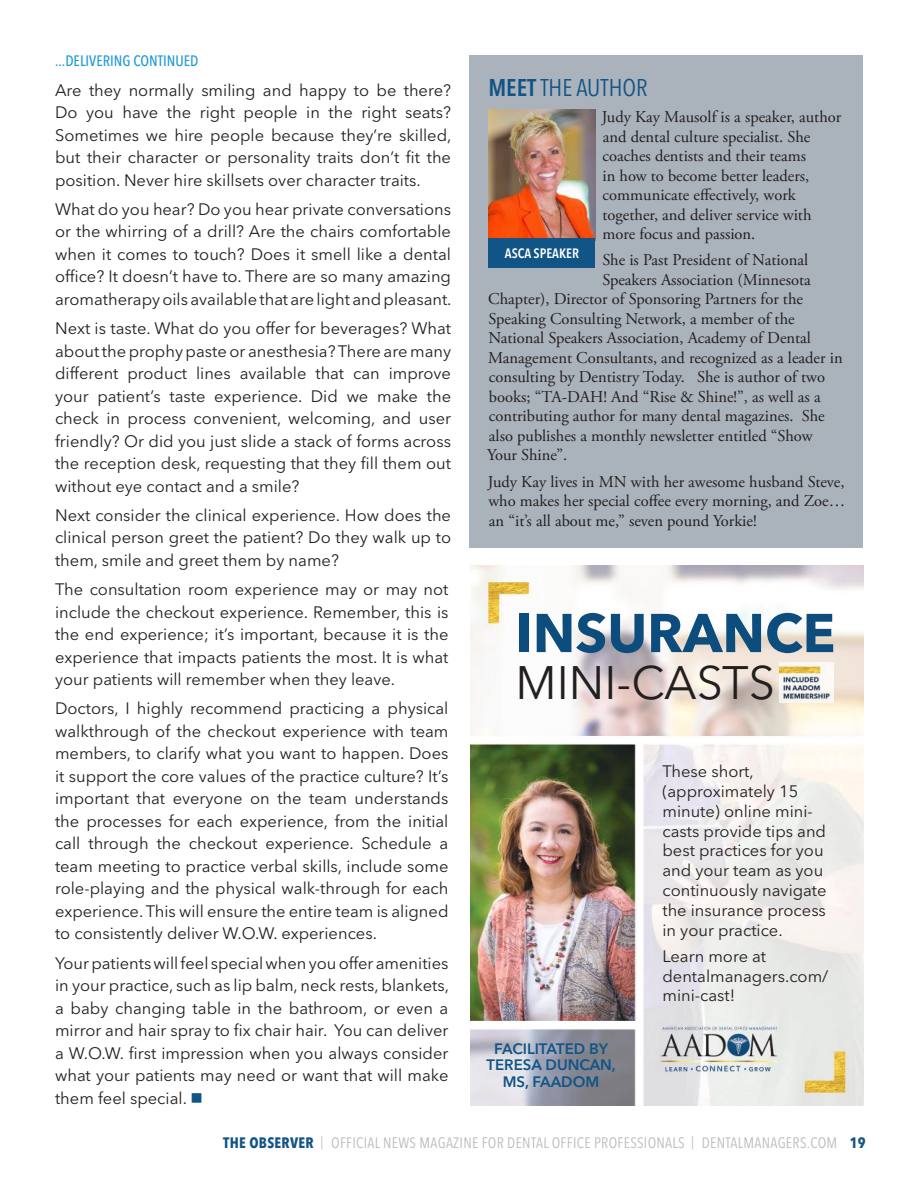
<style>
.page{position:relative;width:918px;height:1188px;background:#fff}
.page>*{position:absolute;margin:0;border:0;box-sizing:border-box;transform-origin:0 0}
.t1{font:700 54px "Avenir Next LT Pro";color:#0d4d7d}
.t2{font:46.5px "Avenir Next LT Pro";color:#241f1f}
.t3{font:condensed 24px "Avenir Next LT Pro";color:#115486}
.t4{font:16.5px/22.5px "Avenir Next LT Pro";color:#241f1f;text-align:justify}
.t5{font:16.5px/19.5px "Adobe Garamond Pro";color:#241f1f}
.t6{font:condensed 15px "Avenir Next LT Pro";letter-spacing:.02em;color:#babdbd}
.t7{font:600 15px/16.5px "Avenir Next LT Pro";color:#115486;text-align:center}
.t8{font:500 condensed 15px "Avenir Next LT Pro";color:#219ad6}
.t9{font:600 condensed 13.5px "Avenir Next LT Pro";color:#fff}
.s1{color:#115486}
.s2{font-weight:600}
.s3{font-weight:700;color:#115486}
.s4{font-stretch:normal;font-size:13.5px}
</style>
<div class="page">
<img style="left:470px;top:566px;width:393px;height:540px">
<img style="left:779px;top:662px;width:54px;height:41px">
<div style="left:470px;top:55px;width:393px;height:493px;background:#aab2bb"></div>
<img style="left:489px;top:110px;width:106px;height:129px">
<div style="left:489px;top:239px;width:106px;height:29px;background:#115486"></div>
<p class="t8" style="left:55px;top:52px;width:145px">...DELIVERING CONTINUED</p>
<p class="t4" style="left:55px;top:79px;width:398px">Are they normally smiling and happy to be there?<br>Do you have the right people in the right seats?<br>Sometimes we hire people because they’re skilled, but their character or personality traits don’t fit the position. Never hire skillsets over character traits.</p>
<p class="t4" style="left:55px;top:198px;width:398px">What do you hear? Do you hear private conversations or the whirring of a drill? Are the chairs comfortable when it comes to touch? Does it smell like a dental office? It doesn’t have to. There are so many amazing aromatherapy oils available that are light and pleasant.</p>
<p class="t4" style="left:55px;top:317px;width:398px">Next is taste. What do you offer for beverages? What about the prophy paste or anesthesia? There are many different product lines available that can improve your patient’s taste experience. Did we make the check in process convenient, welcoming, and user friendly? Or did you just slide a stack of forms across the reception desk, requesting that they fill them out without eye contact and a smile?</p>
<p class="t4" style="left:55px;top:504px;width:398px">Next consider the clinical experience. How does the clinical person greet the patient? Do they walk up to them, smile and greet them by name?</p>
<p class="t4" style="left:55px;top:578px;width:395px">The consultation room experience may or may not include the checkout experience. Remember, this is the end experience; it’s important, because it is the experience that impacts patients the most. It is what your patients will remember when they leave.</p>
<p class="t4" style="left:55px;top:697px;width:395px">Doctors, I highly recommend practicing a physical walkthrough of the checkout experience with team members, to clarify what you want to happen. Does it support the core values of the practice culture? It’s important that everyone on the team understands the processes for each experience, from the initial call through the checkout experience. Schedule a team meeting to practice verbal skills, include some role-playing and the physical walk-through for each experience. This will ensure the entire team is aligned to consistently deliver W.O.W. experiences.</p>
<p class="t4" style="left:55px;top:952px;width:395px">Your patients will feel special when you offer amenities in your practice, such as lip balm, neck rests, blankets, a baby changing table in the bathroom, or even a mirror and hair spray to fix chair hair. You can deliver a W.O.W. first impression when you always consider what your patients may need or want that will make them feel special. <span class="s1">■</span></p>
<h3 class="t3" style="left:488px;top:73px;width:161px"><span class="s2">MEET</span> THE AUTHOR</h3>
<p class="t5" style="left:602px;top:108px;width:241px">Judy Kay Mausolf is a speaker, author and dental culture specialist. She coaches dentists and their teams<br>in how to become better leaders, communicate effectively, work together, and deliver service with more focus and passion.</p>
<p class="t5" style="left:602px;top:251px;width:207px">She is Past President of National</p>
<p class="t5" style="left:602px;top:271px;width:210px">Speakers Association (Minnesota</p>
<p class="t5" style="left:488px;top:290px;width:316px">Chapter), Director of Sponsoring Partners for the</p>
<p class="t5" style="left:488px;top:310px;width:308px">Speaking Consulting Network, a member of the</p>
<p class="t5" style="left:488px;top:329px;width:324px">National Speakers Association, Academy of Dental</p>
<p class="t5" style="left:488px;top:349px;width:356px">Management Consultants, and recognized as a leader in</p>
<p class="t5" style="left:489px;top:368px;width:338px">consulting by Dentistry Today. She is author of two</p>
<p class="t5" style="left:489px;top:388px;width:333px">books; “TA-DAH! And “Rise &amp; Shine!”, as well as a</p>
<p class="t5" style="left:489px;top:407px;width:338px">contributing author for many dental magazines. She</p>
<p class="t5" style="left:489px;top:427px;width:325px">also publishes a monthly newsletter entitled “Show</p>
<p class="t5" style="left:487px;top:446px;width:82px">Your Shine”.</p>
<p class="t5" style="left:488px;top:472px;width:359px;text-align:justify">Judy Kay lives in MN with her awesome husband Steve, who makes her special coffee every morning, and Zoe… an “it’s all about me,” seven pound Yorkie!</p>
<p class="t9" style="left:505px;top:245px;width:76px">ASCA SPEAKER</p>
<h1 class="t1" style="left:516px;top:600px;width:321px">INSURANCE</h1>
<h2 class="t2" style="left:516px;top:655px;width:261px">MINI-CASTS</h2>
<p class="t7" style="left:487px;top:1040px;width:131px">FACILITATED BY<br>TERESA DUNCAN,<br>MS, FAADOM</p>
<p class="t4" style="left:662px;top:761px;width:166px;line-height:19.8px;text-align:left">These short, (approximately 15 minute) online mini&shy;casts provide tips and best practices for you and your team as you continuously navigate the insurance process in your practice.</p>
<p class="t4" style="left:662px;top:946px;width:167px;line-height:19.8px;text-align:left">Learn more at dentalmanagers.com/ mini-cast!</p>
<p class="t6" style="left:223px;top:1133px;width:644px"><span class="s3">THE OBSERVER</span> <span class="s4">|</span> OFFICIAL NEWS MAGAZINE FOR DENTAL OFFICE PROFESSIONALS <span class="s4">|</span> DENTALMANAGERS.COM <span class="s3">19</span></p>
</div>
